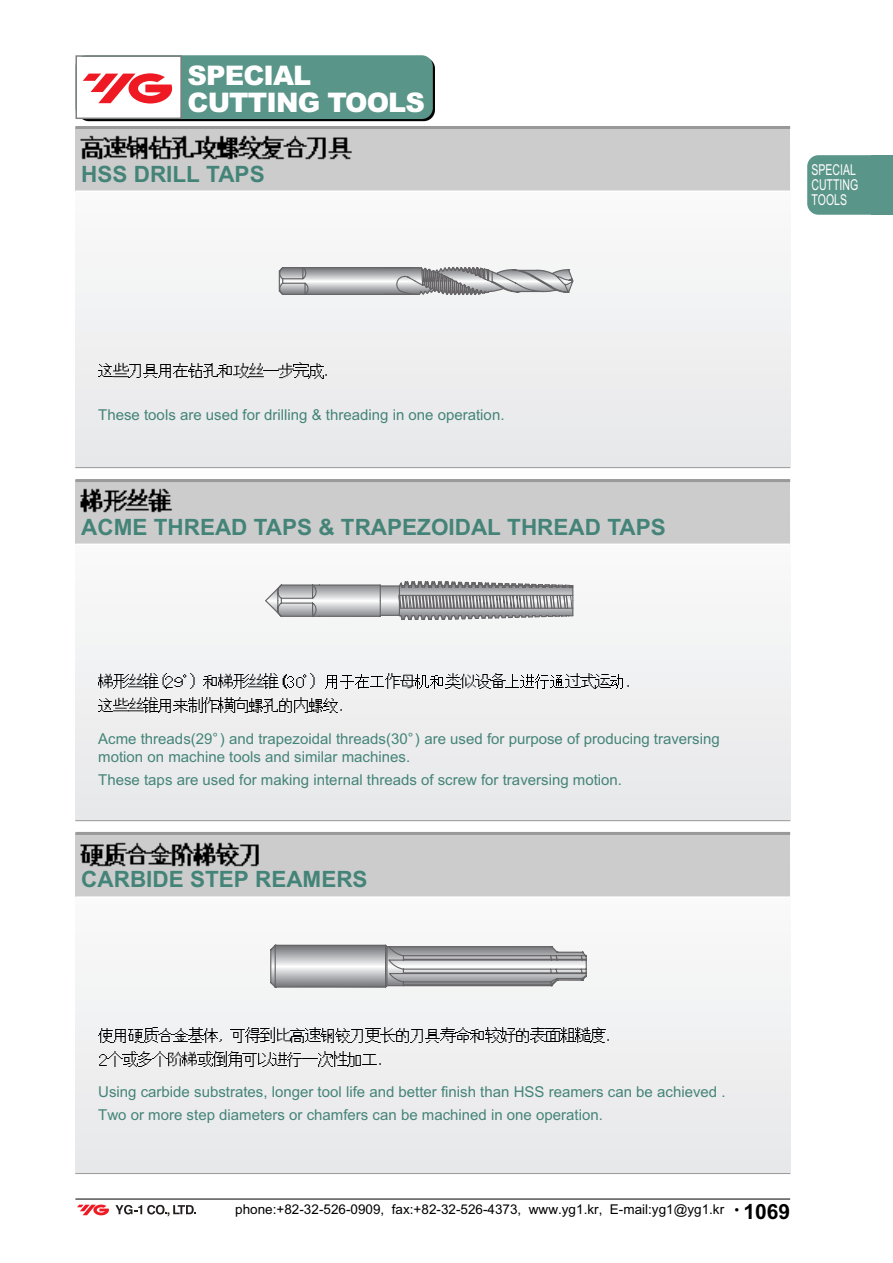
<style>
.page{position:relative;width:893px;height:1263px;background:#fff}
.page>*{position:absolute;margin:0;border:0;box-sizing:border-box;transform-origin:0 0}
.t1{font:900 27px/27px "Arial";letter-spacing:-.035em;color:#fff}
.t2{font:700 22.5px "Arial";color:#448478}
.t3{font:15px/18px "Arial";color:#448478}
.t4{font:15px/15px "Arial";color:#fff;scale:.7 1}
.t5{font:13.5px "Arial";color:#000}
.s1{font-family:"HY Go Thic";font-weight:700}
.s2{font-family:"HY Te Go Thic";font-weight:700}
.s3{font-weight:700;font-size:21px}
</style>
<div class="page">
<div style="left:75px;top:480px;width:715px;height:341px;background:#f0f0f1"></div>
<svg style="left:265px;top:581px;width:308px;height:39px"></svg>
<div style="left:75px;top:833px;width:715px;height:341px;background:#f0f0f1"></div>
<svg style="left:270px;top:945px;width:316px;height:43px"></svg>
<hr style="left:75px;top:1199px;width:715px;height:1px;background:#000">
<svg style="left:115px;top:1205px;width:81px;height:11px"></svg>
<svg style="left:77px;top:1205px;width:32px;height:10px"></svg>
<div style="left:78px;top:57px;width:357px;height:64px;background:#040807;border-radius:11px"></div>
<div style="left:75px;top:55px;width:358px;height:64px;background:#5a9589;border-radius:11px"></div>
<div style="left:77px;top:57px;width:103px;height:61px;background:#fff"></div>
<svg style="left:83px;top:73px;width:89px;height:31px"></svg>
<div style="left:75px;top:55px;width:107px;height:64px;border:2px solid #808080"></div>
<div style="left:75px;top:128px;width:715px;height:340px;background:#f0f1f2"></div>
<svg style="left:279px;top:267px;width:294px;height:28px"></svg>
<div style="left:75px;top:128px;width:715px;height:63px;background:#ccc"></div>
<div style="left:75px;top:480px;width:715px;height:64px;background:#ccc"></div>
<div style="left:75px;top:833px;width:715px;height:64px;background:#ccc"></div>
<hr style="left:75px;top:126px;width:715px;height:3px;background:#999">
<hr style="left:75px;top:190px;width:715px;height:2px;background:#fff">
<hr style="left:75px;top:544px;width:715px;height:1px;background:#fff">
<hr style="left:75px;top:896px;width:715px;height:2px;background:#fff">
<hr style="left:75px;top:479px;width:715px;height:3px;background:#999">
<hr style="left:75px;top:832px;width:715px;height:3px;background:#999">
<hr style="left:75px;top:467px;width:715px;height:1px;background:#999">
<hr style="left:75px;top:820px;width:715px;height:1px;background:#999">
<hr style="left:75px;top:1173px;width:715px;height:1px;background:#999">
<div style="left:807px;top:155px;width:85px;height:60px;background:#5a9589"></div>
<img style="left:80px;top:135px;width:22px;height:25px">
<img style="left:102px;top:135px;width:22px;height:24px">
<img style="left:124px;top:135px;width:23px;height:25px">
<img style="left:147px;top:135px;width:23px;height:25px">
<img style="left:170px;top:135px;width:22px;height:25px">
<img style="left:192px;top:135px;width:22px;height:25px">
<img style="left:214px;top:135px;width:23px;height:25px">
<img style="left:237px;top:135px;width:23px;height:25px">
<img style="left:260px;top:135px;width:22px;height:25px">
<img style="left:282px;top:135px;width:22px;height:25px">
<img style="left:304px;top:137px;width:22px;height:23px">
<img style="left:328px;top:137px;width:24px;height:23px">
<img style="left:80px;top:488px;width:22px;height:25px">
<img style="left:102px;top:490px;width:22px;height:23px">
<img style="left:124px;top:488px;width:23px;height:23px">
<img style="left:147px;top:488px;width:25px;height:25px">
<img style="left:80px;top:844px;width:22px;height:23px">
<img style="left:102px;top:842px;width:22px;height:25px">
<img style="left:124px;top:842px;width:23px;height:25px">
<img style="left:147px;top:842px;width:23px;height:23px">
<img style="left:170px;top:842px;width:22px;height:25px">
<img style="left:192px;top:842px;width:22px;height:25px">
<img style="left:214px;top:842px;width:23px;height:25px">
<img style="left:237px;top:844px;width:22px;height:23px">
<img style="left:98px;top:363px;width:14px;height:14px">
<img style="left:112px;top:362px;width:16px;height:16px">
<img style="left:128px;top:364px;width:13px;height:14px">
<img style="left:143px;top:364px;width:28px;height:14px">
<img style="left:173px;top:363px;width:29px;height:15px">
<img style="left:202px;top:363px;width:30px;height:15px">
<img style="left:233px;top:362px;width:15px;height:17px">
<img style="left:248px;top:362px;width:14px;height:17px">
<img style="left:262px;top:366px;width:16px;height:12px">
<img style="left:278px;top:362px;width:14px;height:17px">
<img style="left:292px;top:362px;width:16px;height:16px">
<img style="left:308px;top:363px;width:14px;height:16px">
<img style="left:322px;top:366px;width:5px;height:13px">
<img style="left:98px;top:673px;width:14px;height:16px">
<img style="left:112px;top:674px;width:16px;height:15px">
<img style="left:128px;top:673px;width:14px;height:15px">
<img style="left:142px;top:673px;width:16px;height:16px">
<img style="left:158px;top:675px;width:6px;height:13px">
<img style="left:164px;top:673px;width:8px;height:16px">
<img style="left:172px;top:674px;width:15px;height:14px">
<img style="left:190px;top:673px;width:5px;height:16px">
<img style="left:203px;top:675px;width:14px;height:14px">
<img style="left:218px;top:673px;width:14px;height:16px">
<img style="left:232px;top:674px;width:16px;height:15px">
<img style="left:248px;top:673px;width:14px;height:15px">
<img style="left:262px;top:673px;width:8px;height:16px">
<img style="left:270px;top:673px;width:15px;height:16px">
<img style="left:285px;top:674px;width:9px;height:15px">
<img style="left:296px;top:677px;width:6px;height:11px">
<img style="left:302px;top:674px;width:5px;height:13px">
<img style="left:310px;top:673px;width:5px;height:16px">
<img style="left:325px;top:675px;width:29px;height:14px">
<img style="left:355px;top:674px;width:29px;height:15px">
<img style="left:385px;top:673px;width:14px;height:16px">
<img style="left:399px;top:674px;width:15px;height:15px">
<img style="left:414px;top:674px;width:29px;height:15px">
<img style="left:445px;top:673px;width:14px;height:16px">
<img style="left:459px;top:673px;width:15px;height:16px">
<img style="left:474px;top:674px;width:15px;height:15px">
<img style="left:489px;top:673px;width:15px;height:16px">
<img style="left:504px;top:674px;width:30px;height:14px">
<img style="left:535px;top:674px;width:29px;height:15px">
<img style="left:565px;top:673px;width:14px;height:15px">
<img style="left:579px;top:673px;width:15px;height:16px">
<img style="left:594px;top:674px;width:15px;height:15px">
<img style="left:609px;top:674px;width:14px;height:15px">
<img style="left:98px;top:698px;width:14px;height:14px">
<img style="left:112px;top:697px;width:16px;height:15px">
<img style="left:128px;top:697px;width:14px;height:15px">
<img style="left:142px;top:697px;width:16px;height:16px">
<img style="left:158px;top:699px;width:13px;height:14px">
<img style="left:173px;top:697px;width:29px;height:16px">
<img style="left:202px;top:697px;width:16px;height:16px">
<img style="left:218px;top:697px;width:14px;height:16px">
<img style="left:232px;top:697px;width:16px;height:16px">
<img style="left:248px;top:698px;width:14px;height:15px">
<img style="left:262px;top:698px;width:30px;height:15px">
<img style="left:294px;top:697px;width:14px;height:16px">
<img style="left:308px;top:698px;width:14px;height:15px">
<img style="left:322px;top:698px;width:20px;height:15px">
<img style="left:98px;top:1028px;width:14px;height:15px">
<img style="left:112px;top:1029px;width:30px;height:14px">
<img style="left:142px;top:1027px;width:16px;height:16px">
<img style="left:158px;top:1028px;width:14px;height:14px">
<img style="left:172px;top:1027px;width:30px;height:16px">
<img style="left:202px;top:1028px;width:20px;height:15px">
<img style="left:230px;top:1029px;width:14px;height:14px">
<img style="left:244px;top:1027px;width:16px;height:16px">
<img style="left:260px;top:1027px;width:14px;height:16px">
<img style="left:274px;top:1027px;width:16px;height:16px">
<img style="left:290px;top:1028px;width:14px;height:15px">
<img style="left:304px;top:1027px;width:16px;height:15px">
<img style="left:320px;top:1028px;width:14px;height:15px">
<img style="left:335px;top:1028px;width:28px;height:15px">
<img style="left:365px;top:1028px;width:15px;height:15px">
<img style="left:380px;top:1027px;width:14px;height:16px">
<img style="left:394px;top:1028px;width:29px;height:15px">
<img style="left:425px;top:1027px;width:29px;height:16px">
<img style="left:454px;top:1027px;width:16px;height:16px">
<img style="left:470px;top:1029px;width:14px;height:14px">
<img style="left:485px;top:1027px;width:15px;height:16px">
<img style="left:500px;top:1027px;width:14px;height:16px">
<img style="left:514px;top:1027px;width:30px;height:16px">
<img style="left:544px;top:1028px;width:16px;height:14px">
<img style="left:560px;top:1027px;width:14px;height:16px">
<img style="left:574px;top:1027px;width:16px;height:16px">
<img style="left:590px;top:1027px;width:14px;height:16px">
<img style="left:99px;top:1054px;width:7px;height:12px">
<img style="left:106px;top:1051px;width:16px;height:16px">
<img style="left:122px;top:1051px;width:14px;height:16px">
<img style="left:136px;top:1051px;width:16px;height:16px">
<img style="left:152px;top:1051px;width:14px;height:16px">
<img style="left:166px;top:1051px;width:16px;height:16px">
<img style="left:182px;top:1051px;width:14px;height:16px">
<img style="left:196px;top:1051px;width:16px;height:16px">
<img style="left:212px;top:1051px;width:14px;height:16px">
<img style="left:226px;top:1051px;width:16px;height:16px">
<img style="left:242px;top:1053px;width:14px;height:14px">
<img style="left:256px;top:1052px;width:16px;height:15px">
<img style="left:272px;top:1052px;width:14px;height:14px">
<img style="left:286px;top:1052px;width:16px;height:15px">
<img style="left:302px;top:1058px;width:14px;height:1px">
<img style="left:316px;top:1051px;width:16px;height:16px">
<img style="left:332px;top:1051px;width:14px;height:16px">
<img style="left:346px;top:1052px;width:30px;height:15px">
<h1 class="t1" style="left:188px;top:64px;width:239px">SPECIAL<br>CUTTING TOOLS</h1>
<h2 class="t2" style="left:81px;top:166px;width:185px">HSS DRILL TAPS</h2>
<p class="t4" style="left:811px;top:164px;width:68px">SPECIAL<br>CUTTING<br>TOOLS</p>
<p class="t3" style="left:98px;top:407px;width:408px">These tools are used for drilling &amp; threading in one operation.</p>
<h2 class="t2" style="left:81px;top:518px;width:586px">ACME THREAD TAPS &amp; TRAPEZOIDAL THREAD TAPS</h2>
<p class="t3" style="left:98px;top:731px;width:623px">Acme threads(29<span class="s1">。</span>) and trapezoidal threads(30<span class="s1">。</span>) are used for purpose of producing traversing motion on machine tools and similar machines.</p>
<p class="t3" style="left:98px;top:772px;width:525px">These taps are used for making internal threads of screw for traversing motion.</p>
<h2 class="t2" style="left:81px;top:871px;width:288px">CARBIDE STEP REAMERS</h2>
<p class="t3" style="left:98px;top:1082px;width:628px;line-height:22.5px">Using carbide substrates, longer tool life and better finish than HSS reamers can be achieved .<br>Two or more step diameters or chamfers can be machined in one operation.</p>
<p class="t5" style="left:235px;top:1204px;width:556px">phone:+82-32-526-0909, fax:+82-32-526-4373, www.yg1.kr, E-mail:yg1@yg1.kr <span class="s2">•</span><span class="s3">1069</span></p>
</div>
